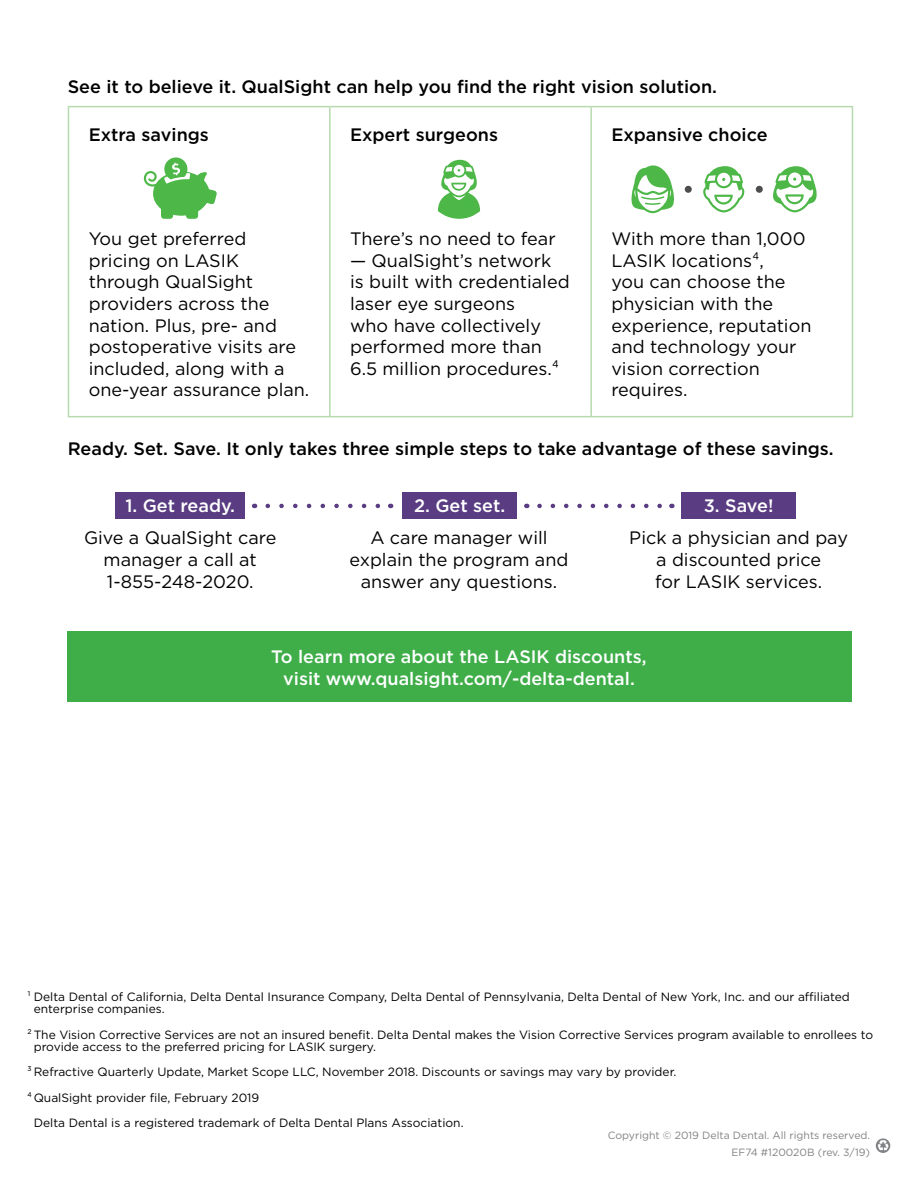
<style>
.page{position:relative;width:918px;height:1188px;background:#fff}
.page>*{position:absolute;margin:0;border:0;box-sizing:border-box;transform-origin:0 0}
.Body{font:18px/21.6px "Gotham";color:#000}
.Paragraph_Header{font:500 18px "Gotham";color:#000}
.Special_Text_1{font:500 18px/21.6px "Gotham";color:#fff;text-align:center}
.Disclaimer-NoNumbers{font:12px/12px "Gotham";color:#000}
.t1{font:10.5px "Gotham";color:#808285}
</style>
<div class="page">
<hr style="left:68px;top:106px;width:262px;height:1px;background:#b6d9ad">
<hr style="left:68px;top:107px;width:1px;height:309px;background:#b6d9ad">
<hr style="left:330px;top:106px;width:261px;height:1px;background:#b6d9ad">
<hr style="left:329px;top:107px;width:2px;height:309px;background:#b6d9ad">
<hr style="left:591px;top:106px;width:262px;height:1px;background:#b6d9ad">
<hr style="left:590px;top:107px;width:2px;height:309px;background:#b6d9ad">
<hr style="left:852px;top:107px;width:1px;height:309px;background:#b6d9ad">
<hr style="left:68px;top:416px;width:262px;height:1px;background:#b6d9ad">
<hr style="left:330px;top:416px;width:261px;height:1px;background:#b6d9ad">
<hr style="left:591px;top:416px;width:262px;height:1px;background:#b6d9ad">
<svg style="left:876px;top:1138px;width:14px;height:15px"></svg>
<div style="left:115px;top:492px;width:130px;height:27px;background:#593c82"></div>
<div style="left:402px;top:492px;width:115px;height:27px;background:#593c82"></div>
<div style="left:681px;top:492px;width:115px;height:27px;background:#593c82"></div>
<svg style="left:268px;top:504px;width:112px;height:4px"></svg>
<svg style="left:539px;top:504px;width:123px;height:4px"></svg>
<div style="left:68px;top:631px;width:784px;height:71px;background:#3fae49"></div>
<svg style="left:144px;top:157px;width:73px;height:62px"></svg>
<svg style="left:438px;top:160px;width:42px;height:59px"></svg>
<svg style="left:632px;top:165px;width:42px;height:48px"></svg>
<svg style="left:773px;top:166px;width:44px;height:46px"></svg>
<svg style="left:703px;top:166px;width:41px;height:46px"></svg>
<div style="left:685px;top:186px;width:7px;height:7px;background:#4d4d4f;border-radius:50%"></div>
<div style="left:756px;top:186px;width:7px;height:7px;background:#4d4d4f;border-radius:50%"></div>
<p class="Paragraph_Header" style="left:68px;top:75px;width:651px">See it to believe it. QualSight can help you find the right vision solution.</p>
<p class="Paragraph_Header" style="left:89px;top:123px;width:122px">Extra savings</p>
<p class="Paragraph_Header" style="left:611px;top:123px;width:158px">Expansive choice</p>
<p class="Paragraph_Header" style="left:350px;top:123px;width:149px">Expert surgeons</p>
<p class="Body" style="left:89px;top:228px;width:222px">You get preferred pricing on LASIK through QualSight providers across the nation. Plus, pre- and postoperative visits are included, along with a one-year assurance plan.</p>
<p class="Body" style="left:350px;top:228px;width:207px">There’s no need to fear</p>
<p class="Body" style="left:350px;top:249px;width:221px">— QualSight’s network<br>is built with credentialed laser eye surgeons<br>who have collectively performed more than<br>6.5 million procedures.4</p>
<p class="Body" style="left:611px;top:228px;width:202px">With more than 1,000<br>LASIK locations4,<br>you can choose the physician with the experience, reputation and technology your vision correction requires.</p>
<p class="Paragraph_Header" style="left:68px;top:436px;width:768px">Ready. Set. Save. It only takes three simple steps to take advantage of these savings.</p>
<p class="Special_Text_1" style="left:125px;top:494px;width:111px">1. Get ready.</p>
<p class="Special_Text_1" style="left:414px;top:494px;width:93px">2. Get set.</p>
<p class="Special_Text_1" style="left:704px;top:494px;width:71px">3. Save!</p>
<p class="Body" style="left:84px;top:527px;width:194px;text-align:center">Give a QualSight care manager a call at</p>
<p class="Body" style="left:107px;top:570px;width:148px">1-855-248-2020.</p>
<p class="Body" style="left:350px;top:527px;width:220px;text-align:center">A care manager will explain the program and answer any questions.</p>
<p class="Body" style="left:629px;top:527px;width:220px;text-align:center">Pick a physician and pay a discounted price<br>for LASIK services.</p>
<p class="Special_Text_1" style="left:271px;top:646px;width:377px">To learn more about the LASIK discounts, visit www.qualsight.com/-delta-dental.</p>
<p class="Disclaimer-NoNumbers" style="left:34px;top:991px;width:818px;text-indent:-7px">1 Delta Dental of California, Delta Dental Insurance Company, Delta Dental of Pennsylvania, Delta Dental of New York, Inc. and our affiliated enterprise companies.</p>
<p class="Disclaimer-NoNumbers" style="left:34px;top:1028px;width:841px;text-indent:-7px">2 The Vision Corrective Services are not an insured benefit. Delta Dental makes the Vision Corrective Services program available to enrollees to provide access to the preferred pricing for LASIK surgery.</p>
<p class="Disclaimer-NoNumbers" style="left:27px;top:1066px;width:651px">3 Refractive Quarterly Update, Market Scope LLC, November 2018. Discounts or savings may vary by provider.</p>
<p class="Disclaimer-NoNumbers" style="left:27px;top:1091px;width:234px">4 QualSight provider file, February 2019</p>
<p class="Disclaimer-NoNumbers" style="left:34px;top:1117px;width:431px">Delta Dental is a registered trademark of Delta Dental Plans Association.</p>
<p class="t1" style="left:608px;top:1129px;width:264px">Copyright © 2019 Delta Dental. All rights reserved.</p>
<p class="t1" style="left:731px;top:1145px;width:140px">EF74 #120020B (rev. 3/19)</p>
</div>
